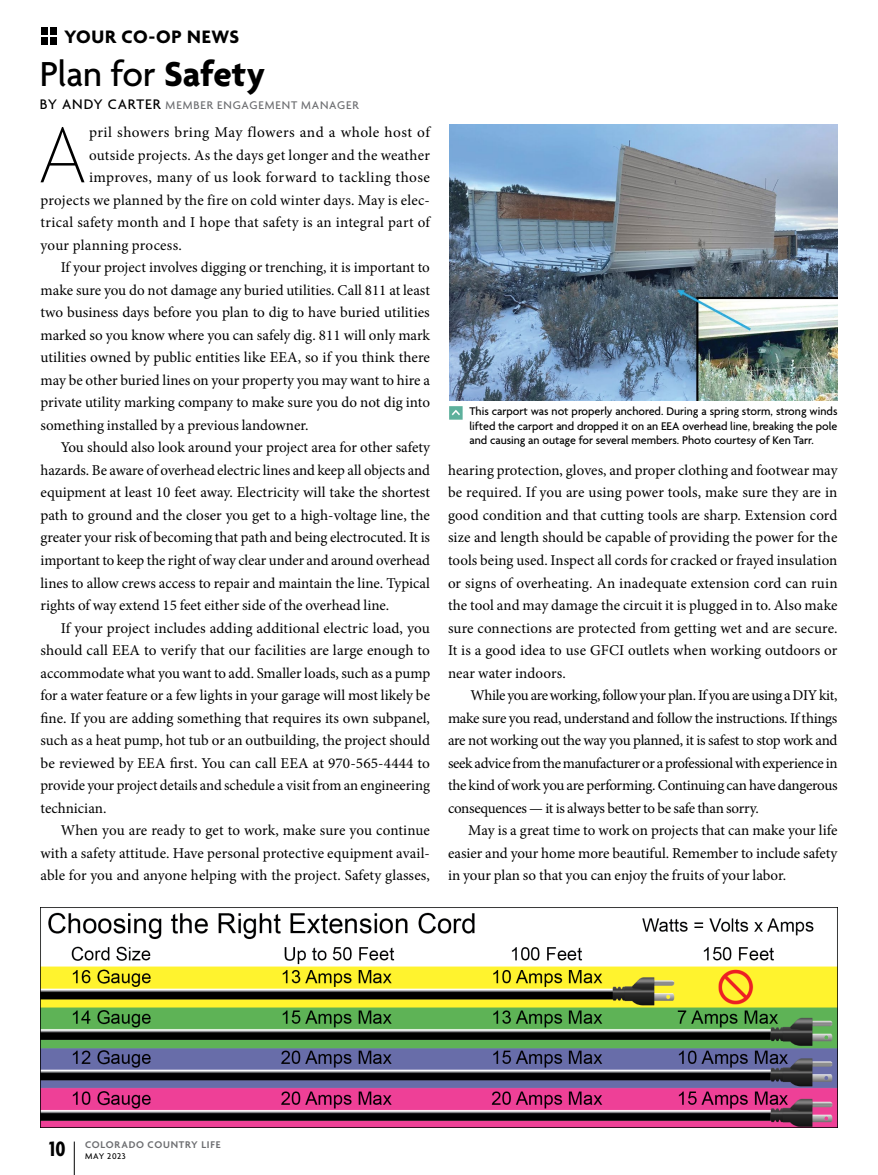
<style>
.page{position:relative;width:878px;height:1175px;background:#fff}
.page>*{position:absolute;margin:0;border:0;box-sizing:border-box;transform-origin:0 0}
.t1{font:100 85.5px "Agenda";color:#000}
.t2{font:500 37.5px "Agenda";letter-spacing:-.005em;color:#000}
.t3{font:700 19.5px "Agenda";letter-spacing:.03em;color:#000}
.t4{font:15px/22.5px "Minion Pro";color:#000;text-align:justify}
.t5{font:15px "Minion Pro";letter-spacing:.02em;color:#000}
.t6{font:15px "Minion Pro";letter-spacing:.025em;color:#000}
.t7{font:15px "Minion Pro";letter-spacing:.03em;color:#000}
.t8{font:500 12px/14.4px "Agenda";color:#000;text-align:justify}
.t9{font:500 12px "Agenda";letter-spacing:.07em;color:#6d6e71}
.t10{font:600 10.5px "Agenda";letter-spacing:.07em;color:#6d6e71}
.t11{font:500 9px "Agenda";letter-spacing:.065em;color:#000}
.s1{font-weight:700}
.s2{font-size:15px;color:#000}
.s3{font-weight:700;font-stretch:condensed;font-size:22.5px;color:#000}
</style>
<div class="page">
<img style="left:40px;top:908px;width:797px;height:219px">
<svg style="left:449px;top:406px;width:13px;height:13px"></svg>
<img style="left:449px;top:125px;width:388px;height:275px">
<hr style="left:74px;top:1141px;width:1px;height:33px;background:#000">
<div style="left:50px;top:37px;width:7px;height:7px;background:#000"></div>
<div style="left:50px;top:28px;width:7px;height:7px;background:#000"></div>
<div style="left:41px;top:37px;width:7px;height:7px;background:#000"></div>
<div style="left:41px;top:28px;width:7px;height:7px;background:#000"></div>
<h3 class="t3" style="left:64px;top:26px;width:176px">YOUR CO-OP NEWS</h3>
<h2 class="t2" style="left:40px;top:54px;width:227px">Plan for <span class="s1">Safety</span></h2>
<p class="t9" style="left:40px;top:98px;width:320px"><span class="s2">BY ANDY CARTER</span> MEMBER ENGAGEMENT MANAGER</p>
<h1 class="t1" style="left:38px;top:109px;width:51px">A</h1>
<p class="t7" style="left:89px;top:122px;width:342px">pril showers bring May flowers and a whole host of</p>
<p class="t5" style="left:89px;top:145px;width:342px">outside projects. As the days get longer and the weather</p>
<p class="t6" style="left:89px;top:167px;width:342px">improves, many of us look forward to tackling those</p>
<p class="t5" style="left:40px;top:190px;width:391px">projects we planned by the fire on cold winter days. May is elec-</p>
<p class="t5" style="left:40px;top:212px;width:391px">trical safety month and I hope that safety is an integral part of</p>
<p class="t4" style="left:40px;top:234px;width:143px">your planning process.</p>
<p class="t4" style="left:61px;top:256px;width:370px">If your project involves digging or trenching, it is important to</p>
<p class="t4" style="left:40px;top:279px;width:391px">make sure you do not damage any buried utilities. Call 811 at least</p>
<p class="t4" style="left:40px;top:301px;width:391px">two business days before you plan to dig to have buried utilities</p>
<p class="t4" style="left:40px;top:324px;width:391px">marked so you know where you can safely dig. 811 will only mark</p>
<p class="t4" style="left:40px;top:346px;width:391px">utilities owned by public entities like EEA, so if you think there</p>
<p class="t4" style="left:40px;top:369px;width:391px">may be other buried lines on your property you may want to hire a</p>
<p class="t4" style="left:40px;top:391px;width:391px">private utility marking company to make sure you do not dig into</p>
<p class="t4" style="left:40px;top:414px;width:269px">something installed by a previous landowner.</p>
<p class="t4" style="left:61px;top:436px;width:370px">You should also look around your project area for other safety</p>
<p class="t4" style="left:40px;top:459px;width:391px">hazards. Be aware of overhead electric lines and keep all objects and</p>
<p class="t4" style="left:40px;top:481px;width:391px">equipment at least 10 feet away. Electricity will take the shortest</p>
<p class="t4" style="left:40px;top:504px;width:391px">path to ground and the closer you get to a high-voltage line, the</p>
<p class="t4" style="left:40px;top:526px;width:391px">greater your risk of becoming that path and being electrocuted. It is</p>
<p class="t4" style="left:40px;top:549px;width:391px">important to keep the right of way clear under and around overhead</p>
<p class="t4" style="left:40px;top:571px;width:391px">lines to allow crews access to repair and maintain the line. Typical</p>
<p class="t4" style="left:40px;top:594px;width:350px">rights of way extend 15 feet either side of the overhead line.</p>
<p class="t4" style="left:61px;top:616px;width:370px">If your project includes adding additional electric load, you</p>
<p class="t4" style="left:40px;top:639px;width:391px">should call EEA to verify that our facilities are large enough to</p>
<p class="t4" style="left:40px;top:661px;width:391px">accommodate what you want to add. Smaller loads, such as a pump</p>
<p class="t4" style="left:40px;top:684px;width:391px">for a water feature or a few lights in your garage will most likely be</p>
<p class="t4" style="left:40px;top:706px;width:391px">fine. If you are adding something that requires its own subpanel,</p>
<p class="t4" style="left:40px;top:729px;width:391px">such as a heat pump, hot tub or an outbuilding, the project should</p>
<p class="t4" style="left:40px;top:751px;width:391px">be reviewed by EEA first. You can call EEA at 970-565-4444 to</p>
<p class="t4" style="left:40px;top:774px;width:391px">provide your project details and schedule a visit from an engineering</p>
<p class="t4" style="left:40px;top:796px;width:67px">technician.</p>
<p class="t4" style="left:61px;top:819px;width:370px">When you are ready to get to work, make sure you continue</p>
<p class="t4" style="left:40px;top:841px;width:391px">with a safety attitude. Have personal protective equipment avail-</p>
<p class="t4" style="left:40px;top:864px;width:391px">able for you and anyone helping with the project. Safety glasses,</p>
<p class="t8" style="left:469px;top:405px;width:369px">This carport was not properly anchored. During a spring storm, strong winds lifted the carport and dropped it on an EEA overhead line, breaking the pole and causing an outage for several members. Photo courtesy of Ken Tarr.</p>
<p class="t4" style="left:448px;top:459px;width:391px">hearing protection, gloves, and proper clothing and footwear may be required. If you are using power tools, make sure they are in good condition and that cutting tools are sharp. Extension cord size and length should be capable of providing the power for the tools being used. Inspect all cords for cracked or frayed insulation or signs of overheating. An inadequate extension cord can ruin the tool and may damage the circuit it is plugged in to. Also make sure connections are protected from getting wet and are secure.<br>It is a good idea to use GFCI outlets when working outdoors or near water indoors.</p>
<p class="t4" style="left:448px;top:684px;width:391px;text-indent:22px">While you are working, follow your plan. If you are using a DIY kit, make sure you read, understand and follow the instructions. If things are not working out the way you planned, it is safest to stop work and seek advice from the manufacturer or a professional with experience in the kind of work you are performing. Continuing can have dangerous consequences — it is always better to be safe than sorry.</p>
<p class="t4" style="left:448px;top:819px;width:391px;text-indent:20px">May is a great time to work on projects that can make your life easier and your home more beautiful. Remember to include safety in your plan so that you can enjoy the fruits of your labor.</p>
<p class="t10" style="left:49px;top:1139px;width:173px"><span class="s3">10</span> COLORADO COUNTRY LIFE</p>
<p class="t11" style="left:85px;top:1151px;width:42px">MAY 2023</p>
</div>
